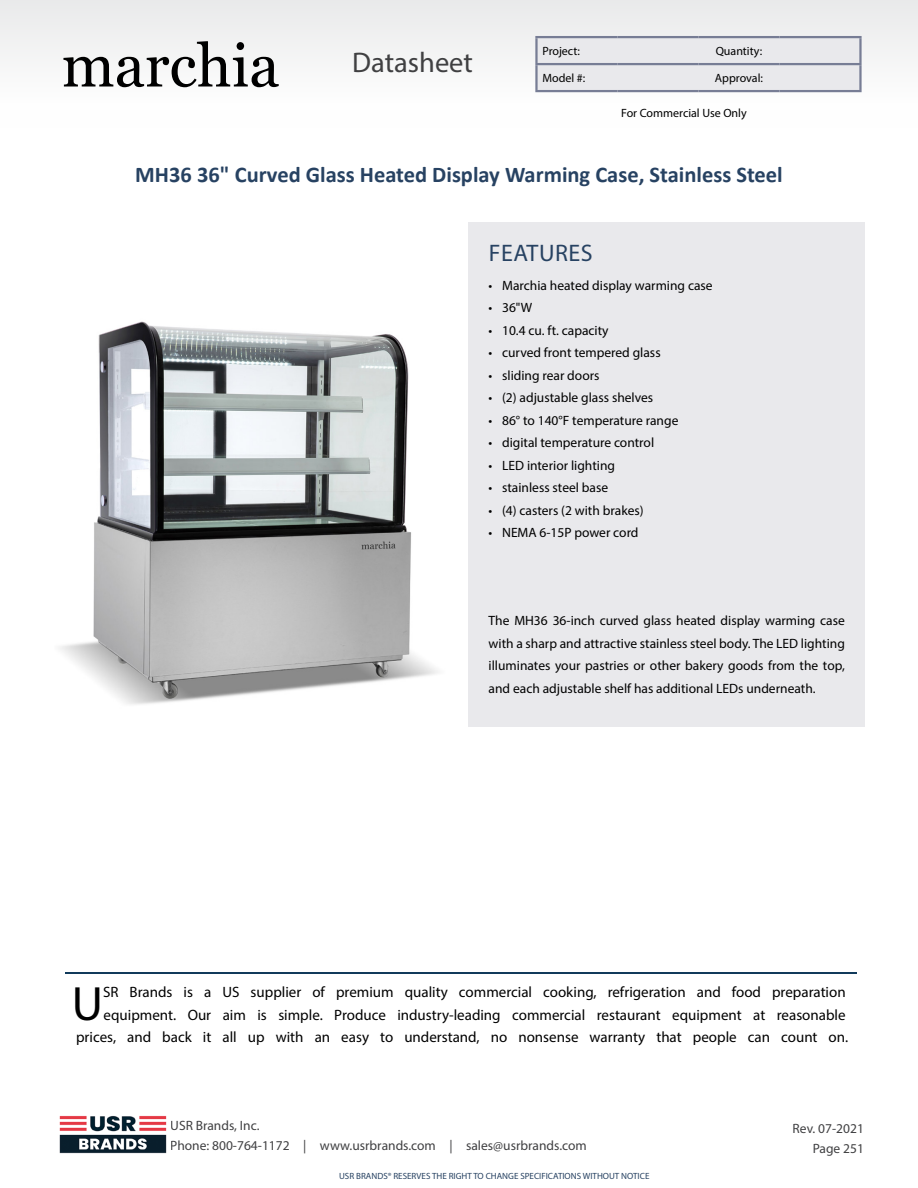
<style>
.page{position:relative;width:918px;height:1188px;background:#fff}
.page>*{position:absolute;margin:0;border:0;box-sizing:border-box;transform-origin:0 0}
.t1{font:48.45px "Myriad Pro";color:#000}
.t2{font:28.5px "Myriad Pro";color:#404042}
.t3{font:24px "Myriad Pro";letter-spacing:.02em;color:#274262}
.t4{font:700 22.5px "Calibri";color:#274262}
.t5{font:15px/22.5px "Myriad Pro";color:#000;text-align:right}
.t6{font:13.5px/22.5px "Myriad Pro";color:#000;text-align:justify}
.t7{font:13.5px/19.5px "Myriad Pro";color:#404042}
.t8{font:12px "Myriad Pro";color:#000}
.t9{font:9px "Myriad Pro";color:#274262}
.s1{font-family:"Georgia";font-size:60px;color:#000}
</style>
<div class="page">
<hr style="left:65px;top:972px;width:792px;height:2px;background:#113a5b">
<div style="left:468px;top:222px;width:397px;height:505px;background:#e9e9ec"></div>
<img style="left:60px;top:321px;width:378px;height:384px">
<div style="left:0;top:0;width:918px;height:127px;background:#f5f6f6"></div>
<div style="left:538px;top:38px;width:321px;height:52px;background:#e9e9ec"></div>
<hr style="left:535px;top:36px;width:82px;height:2px;background:#777d95">
<hr style="left:535px;top:38px;width:3px;height:25px;background:#777d95">
<hr style="left:617px;top:36px;width:81px;height:2px;background:#777d95">
<hr style="left:698px;top:36px;width:81px;height:2px;background:#777d95">
<hr style="left:779px;top:36px;width:83px;height:2px;background:#777d95">
<hr style="left:859px;top:38px;width:3px;height:25px;background:#777d95">
<hr style="left:535px;top:63px;width:82px;height:2px;background:#777d95">
<hr style="left:535px;top:65px;width:3px;height:25px;background:#777d95">
<hr style="left:617px;top:63px;width:81px;height:2px;background:#777d95">
<hr style="left:698px;top:63px;width:81px;height:2px;background:#777d95">
<hr style="left:779px;top:63px;width:83px;height:2px;background:#777d95">
<hr style="left:859px;top:65px;width:3px;height:25px;background:#777d95">
<hr style="left:535px;top:90px;width:82px;height:2px;background:#777d95">
<hr style="left:617px;top:90px;width:81px;height:2px;background:#777d95">
<hr style="left:698px;top:90px;width:81px;height:2px;background:#777d95">
<hr style="left:779px;top:90px;width:83px;height:2px;background:#777d95">
<img style="left:59px;top:1115px;width:108px;height:39px">
<h2 class="t2" style="left:62px;top:45px;width:413px"><span class="s1">marchia</span> Datasheet</h2>
<p class="t8" style="left:542px;top:43px;width:39px">Project:</p>
<p class="t8" style="left:716px;top:43px;width:48px">Quantity:</p>
<p class="t8" style="left:542px;top:70px;width:44px">Model #:</p>
<p class="t8" style="left:715px;top:70px;width:50px">Approval:</p>
<p class="t8" style="left:621px;top:105px;width:127px">For Commercial Use Only</p>
<h3 class="t4" style="left:135px;top:158px;width:649px">MH36 36" Curved Glass Heated Display Warming Case, Stainless Steel</h3>
<h3 class="t3" style="left:489px;top:238px;width:105px">FEATURES</h3>
<p class="t6" style="left:489px;top:274px;width:226px">• Marchia heated display warming case</p>
<p class="t6" style="left:489px;top:296px;width:45px">• 36"W</p>
<p class="t6" style="left:489px;top:319px;width:122px">• 10.4 cu. ft. capacity</p>
<p class="t6" style="left:489px;top:341px;width:174px">• curved front tempered glass</p>
<p class="t6" style="left:489px;top:364px;width:112px">• sliding rear doors</p>
<p class="t6" style="left:489px;top:386px;width:166px">• (2) adjustable glass shelves</p>
<p class="t6" style="left:489px;top:409px;width:191px">• 86° to 140°F temperature range</p>
<p class="t6" style="left:489px;top:431px;width:167px">• digital temperature control</p>
<p class="t6" style="left:489px;top:454px;width:128px">• LED interior lighting</p>
<p class="t6" style="left:489px;top:476px;width:121px">• stainless steel base</p>
<p class="t6" style="left:489px;top:499px;width:156px">• (4) casters (2 with brakes)</p>
<p class="t6" style="left:489px;top:521px;width:151px">• NEMA 6-15P power cord</p>
<h3 class="t3" style="left:489px;top:243px;width:105px">FEATURES</h3>
<p class="t6" style="left:489px;top:609px;width:358px">The MH36 36-inch curved glass heated display warming case with a sharp and attractive stainless steel body. The LED lighting illuminates your pastries or other bakery goods from the top, and each adjustable shelf has additional LEDs underneath.</p>
<p class="t5" style="left:76px;top:981px;width:774px">SR Brands is a US supplier of premium quality commercial cooking, refrigeration and food preparation equipment. Our aim is simple. Produce industry-leading commercial restaurant equipment at reasonable prices, and back it all up with an easy to understand, no nonsense warranty that people can count on.</p>
<h1 class="t1" style="left:72px;top:974px;width:33px">U</h1>
<p class="t7" style="left:170px;top:1116px;width:418px">USR Brands, Inc.<br>Phone: 800-764-1172 | www.usrbrands.com | sales@usrbrands.com</p>
<p class="t7" style="left:793px;top:1119px;width:73px;text-align:right">Rev. 07-2021<br>Page 251</p>
<p class="t9" style="left:339px;top:1171px;width:312px">USR BRANDS® RESERVES THE RIGHT TO CHANGE SPECIFICATIONS WITHOUT NOTICE</p>
</div>
